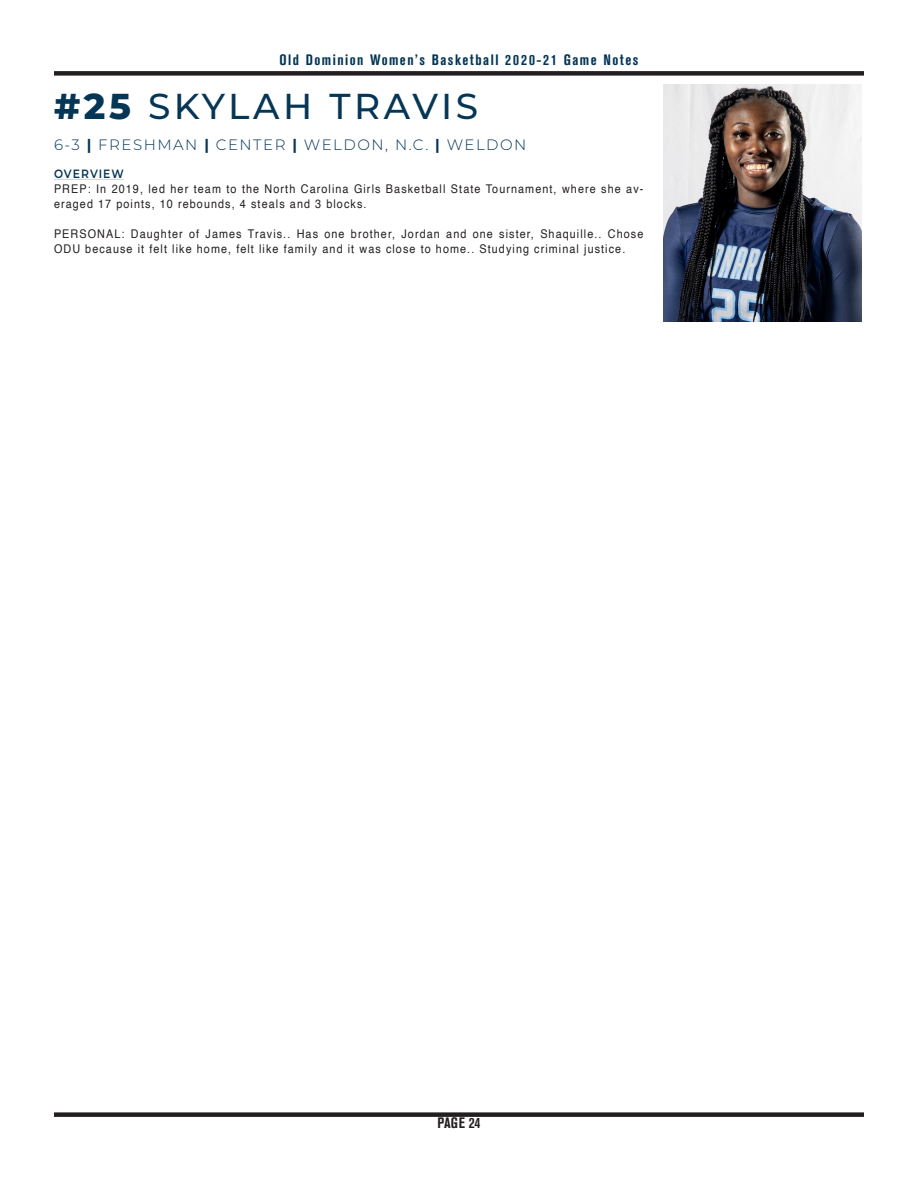
<style>
.page{position:relative;width:918px;height:1188px;background:#fff}
.page>*{position:absolute;margin:0;border:0;box-sizing:border-box;transform-origin:0 0}
.t1{font:500 36px "Montserrat";letter-spacing:.1em;color:#063655}
.t2{font:700 condensed 15px "Akzidenz Grotesk BE";letter-spacing:.1em;color:#043555}
.t3{font:300 15px "Montserrat";letter-spacing:.1em;color:#063655}
.t4{font:700 condensed 15px "Akzidenz Grotesk BE";letter-spacing:.01em;color:#231f20}
.Records_text{font:12px/15px "Helvetica";letter-spacing:.1em;color:#231f20;scale:.9 1}
.Records_text-2{font:600 12px "Montserrat";letter-spacing:.09em;color:#063655;scale:.9 1}
.s1{font-weight:800}
.s2{font-weight:700}
</style>
<div class="page">
<div style="left:54px;top:1112px;width:810px;height:5px;background:#231f20"></div>
<div style="left:54px;top:71px;width:810px;height:5px;background:#231f20"></div>
<img style="left:664px;top:84px;width:198px;height:237px">
<hr style="left:54px;top:179px;width:70px;height:1px;background:#d1d2d4">
<p class="t2" style="left:279px;top:51px;width:361px">Old Dominion Women’s Basketball 2020-21 Game Notes</p>
<p class="t1" style="left:54px;top:81px;width:426px"><span class="s1">#25</span> SKYLAH TRAVIS</p>
<p class="t3" style="left:54px;top:135px;width:474px">6-3 <span class="s2">|</span> FRESHMAN <span class="s2">|</span> CENTER <span class="s2">|</span> WELDON, N.C. <span class="s2">|</span> WELDON</p>
<p class="Records_text-2" style="left:54px;top:165px;width:79px">OVERVIEW</p>
<p class="Records_text" style="left:54px;top:182px;width:656px">PREP: In 2019, led her team to the North Carolina Girls Basketball State Tournament, where she av&shy;eraged 17 points, 10 rebounds, 4 steals and 3 blocks.</p>
<p class="Records_text" style="left:54px;top:227px;width:656px">PERSONAL: Daughter of James Travis.. Has one brother, Jordan and one sister, Shaquille.. Chose<br>ODU because it felt like home, felt like family and it was close to home.. Studying criminal justice.</p>
<p class="t4" style="left:437px;top:1114px;width:45px">PAGE 24</p>
</div>
